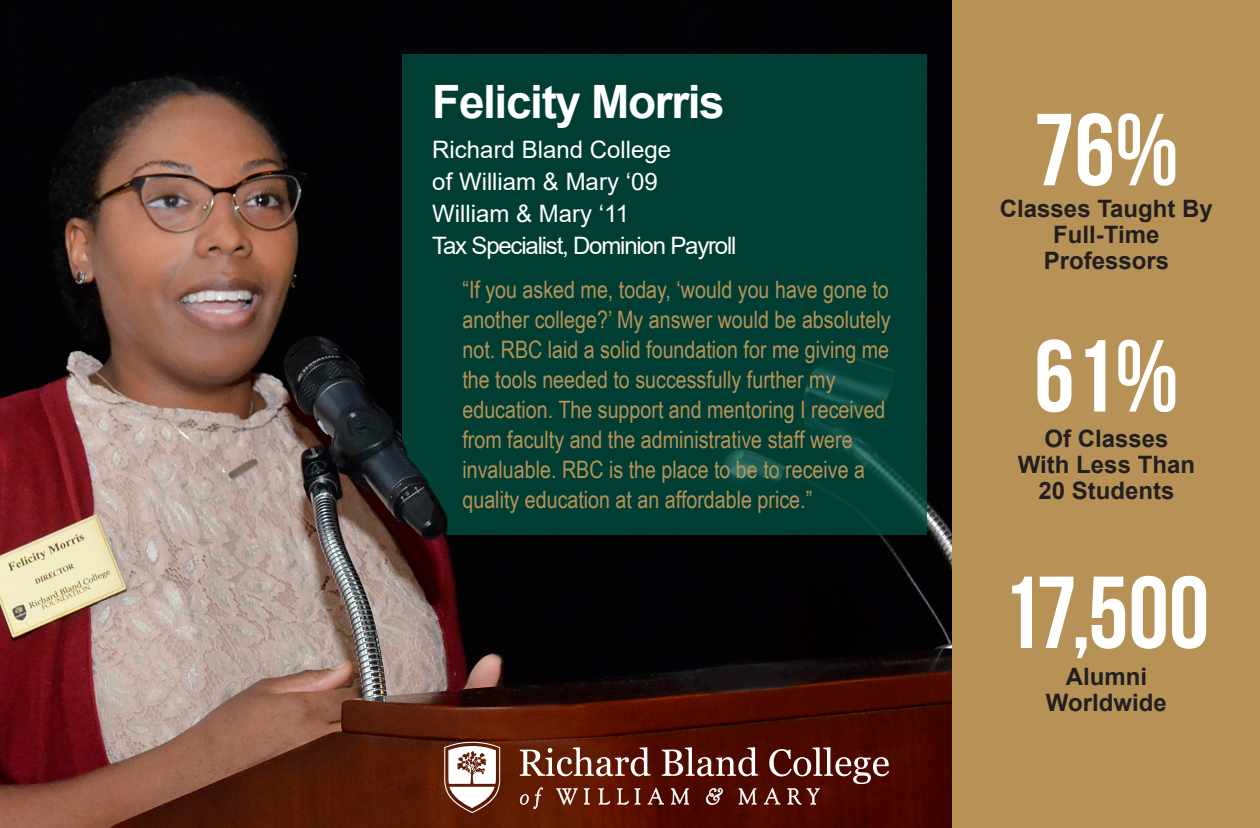
<style>
.page{position:relative;width:1260px;height:828px;background:#fff}
.page>*{position:absolute;margin:0;border:0;box-sizing:border-box;transform-origin:0 0}
.t1{font:102px "Bebas Neue";color:#fff}
.t2{font:700 46px "Arial";letter-spacing:-.03em;color:#fff}
.t3{font:24px/30px "Arial Narrow";color:#b79256}
.t4{font:700 24px/26px "Arial";color:#231f20;text-align:center}
.t5{font:24px "Arial";color:#fff}
.t6{font:24px "Arial";letter-spacing:-.05em;color:#fff}
</style>
<div class="page">
<div style="left:0;top:0;width:953px;height:87px;background:#030306"></div>
<div style="left:953px;top:0;width:307px;height:828px;background:#b79256"></div>
<div style="left:402px;top:54px;width:525px;height:481px;background:#003e34"></div>
<img style="left:0;top:87px;width:953px;height:741px">
<svg style="left:520px;top:747px;width:131px;height:29px"></svg>
<svg style="left:662px;top:747px;width:96px;height:29px"></svg>
<svg style="left:520px;top:787px;width:23px;height:22px"></svg>
<svg style="left:556px;top:788px;width:22px;height:17px"></svg>
<svg style="left:584px;top:788px;width:6px;height:17px"></svg>
<svg style="left:598px;top:788px;width:12px;height:17px"></svg>
<svg style="left:617px;top:788px;width:24px;height:17px"></svg>
<svg style="left:648px;top:788px;width:16px;height:17px"></svg>
<svg style="left:671px;top:788px;width:18px;height:17px"></svg>
<svg style="left:706px;top:788px;width:17px;height:17px"></svg>
<svg style="left:739px;top:788px;width:18px;height:17px"></svg>
<svg style="left:764px;top:747px;width:125px;height:58px;background:#69322b"></svg>
<svg style="left:444px;top:742px;width:56px;height:71px"></svg>
<p class="t2" style="left:432px;top:70px;width:294px">Felicity Morris</p>
<p class="t5" style="left:432px;top:133px;width:240px">Richard Bland College</p>
<p class="t5" style="left:432px;top:165px;width:227px">of William &amp; Mary ‘09</p>
<p class="t5" style="left:432px;top:197px;width:198px">William &amp; Mary ‘11</p>
<p class="t6" style="left:432px;top:229px;width:306px">Tax Specialist, Dominion Payroll</p>
<p class="t3" style="left:462px;top:274px;width:428px">“If you asked me, today, ‘would you have gone to</p>
<p class="t3" style="left:462px;top:304px;width:430px;text-align:justify">another college?’ My answer would be absolutely not. RBC laid a solid foundation for me giving me the tools needed to successfully further my</p>
<p class="t3" style="left:462px;top:394px;width:425px">education. The support and mentoring I received from faculty and the administrative staff were</p>
<p class="t3" style="left:462px;top:454px;width:404px">invaluable. RBC is the place to be to receive a quality education at an affordable price.”</p>
<p class="t1" style="left:1034px;top:94px;width:146px">76%</p>
<p class="t4" style="left:1000px;top:196px;width:214px">Classes Taught By<br>Full-Time</p>
<p class="t4" style="left:1044px;top:248px;width:127px">Professors</p>
<p class="t1" style="left:1034px;top:320px;width:146px">61%</p>
<p class="t4" style="left:1044px;top:426px;width:126px">Of Classes</p>
<p class="t4" style="left:1018px;top:452px;width:179px">With Less Than</p>
<p class="t4" style="left:1038px;top:478px;width:138px">20 Students</p>
<p class="t1" style="left:1001px;top:557px;width:210px">17,500</p>
<p class="t4" style="left:1066px;top:663px;width:83px">Alumni</p>
<p class="t4" style="left:1046px;top:689px;width:122px">Worldwide</p>
</div>
